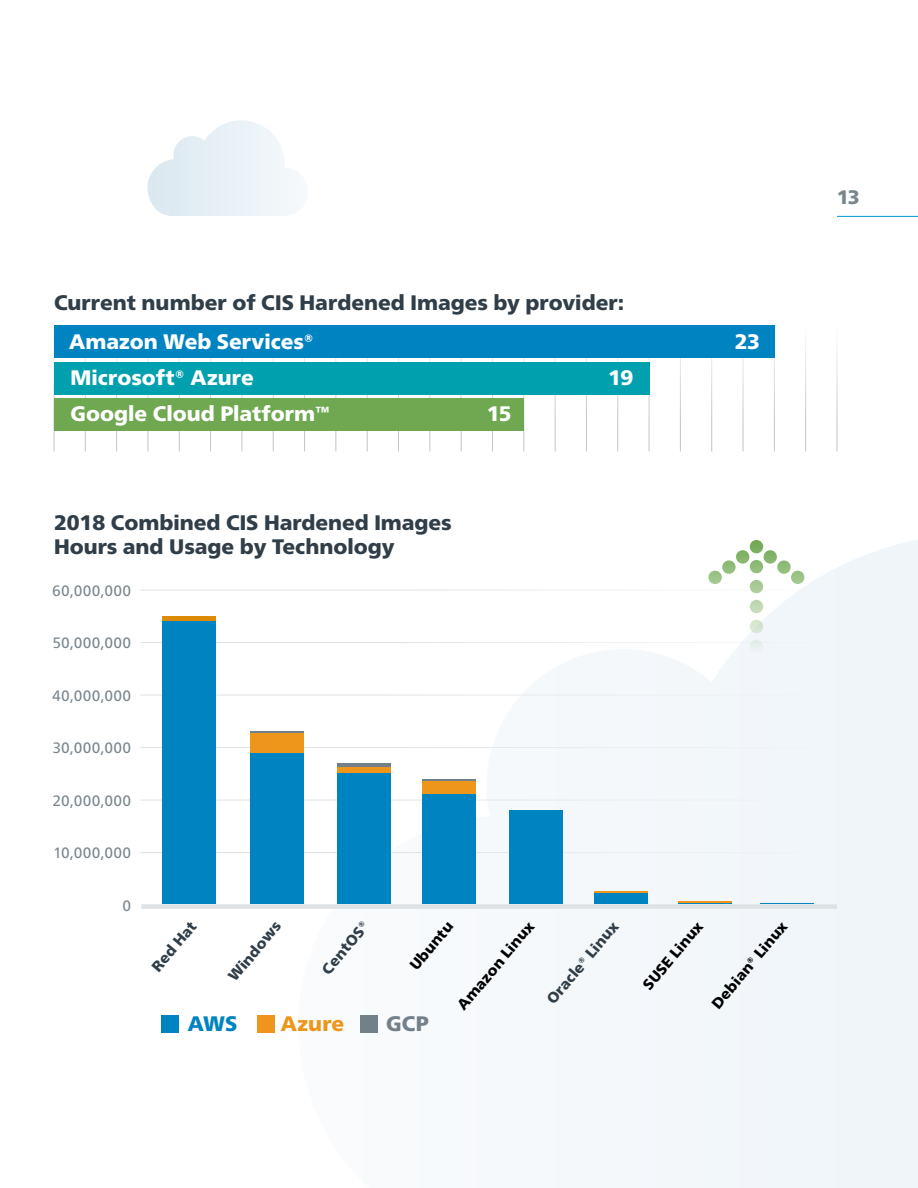
<style>
.page{position:relative;width:918px;height:1188px;background:#fff}
.page>*{position:absolute;margin:0;border:0;box-sizing:border-box;transform-origin:0 0}
.t1{font:900 21px "Frutiger Neue LTW1 G";color:#303e49}
.t2{font:900 21px "Frutiger Neue LTW1 G";color:#fff}
.t3{font:900 21px "Frutiger Neue LTW1 G";letter-spacing:.005em;color:#ee961b}
.t4{font:900 21px "Frutiger Neue LTW1 G";color:#0083c1}
.t5{font:900 21px "Frutiger Neue LTW1 G";color:#72808a}
.t6{font:900 19.5px "Frutiger Neue LTW1 G";color:#79858d}
.t7{font:15px "Frutiger Neue LTW1 G";letter-spacing:.025em;color:#79858d}
.t8{font:900 15px "Frutiger Neue LTW1 G";color:#000}
.t9{font:900 15px "Frutiger Neue LTW1 G";color:#303e49}
.s1{font-size:16.5px}
</style>
<div class="page">
<hr style="left:837px;top:216px;width:81px;height:1px;background:#0097cf">
<svg style="left:298px;top:540px;width:620px;height:648px;fill:#f5f8fb"></svg>
<hr style="left:54px;top:324px;width:1px;height:127px;background:#bfc5c8">
<hr style="left:85px;top:324px;width:1px;height:127px;background:#bfc5c8">
<hr style="left:116px;top:324px;width:1px;height:127px;background:#bfc5c8">
<hr style="left:148px;top:324px;width:1px;height:127px;background:#bfc5c8">
<hr style="left:179px;top:324px;width:1px;height:127px;background:#bfc5c8">
<hr style="left:210px;top:324px;width:1px;height:127px;background:#bfc5c8">
<hr style="left:242px;top:324px;width:1px;height:127px;background:#bfc5c8">
<hr style="left:273px;top:324px;width:1px;height:127px;background:#bfc5c8">
<hr style="left:304px;top:324px;width:1px;height:127px;background:#bfc5c8">
<hr style="left:336px;top:324px;width:1px;height:127px;background:#bfc5c8">
<hr style="left:367px;top:324px;width:1px;height:127px;background:#bfc5c8">
<hr style="left:398px;top:324px;width:1px;height:127px;background:#bfc5c8">
<hr style="left:429px;top:324px;width:1px;height:127px;background:#bfc5c8">
<hr style="left:461px;top:324px;width:1px;height:127px;background:#bfc5c8">
<hr style="left:492px;top:324px;width:1px;height:127px;background:#bfc5c8">
<hr style="left:523px;top:324px;width:1px;height:127px;background:#bfc5c8">
<hr style="left:555px;top:324px;width:1px;height:127px;background:#bfc5c8">
<hr style="left:586px;top:324px;width:1px;height:127px;background:#bfc5c8">
<hr style="left:617px;top:324px;width:1px;height:127px;background:#bfc5c8">
<hr style="left:649px;top:324px;width:1px;height:127px;background:#bfc5c8">
<hr style="left:680px;top:324px;width:1px;height:127px;background:#bfc5c8">
<hr style="left:711px;top:324px;width:1px;height:127px;background:#bfc5c8">
<hr style="left:743px;top:324px;width:1px;height:127px;background:#bfc5c8">
<hr style="left:774px;top:324px;width:1px;height:127px;background:#bfc5c8">
<hr style="left:805px;top:324px;width:1px;height:127px;background:#bfc5c8">
<hr style="left:837px;top:324px;width:1px;height:127px;background:#bfc5c8">
<div style="left:54px;top:399px;width:470px;height:32px;background:#6fa851"></div>
<div style="left:54px;top:362px;width:595px;height:32px;background:#00a0af"></div>
<div style="left:54px;top:325px;width:720px;height:32px;background:#0083c1"></div>
<svg style="left:147px;top:120px;width:149px;height:96px"></svg>
<hr style="left:140px;top:590px;width:697px;height:1px;background:#dee2e4">
<hr style="left:140px;top:642px;width:697px;height:1px;background:#dee2e4">
<hr style="left:140px;top:695px;width:697px;height:1px;background:#dee2e4">
<hr style="left:140px;top:747px;width:697px;height:1px;background:#dee2e4">
<hr style="left:140px;top:800px;width:697px;height:1px;background:#dee2e4">
<hr style="left:140px;top:852px;width:697px;height:1px;background:#dee2e4">
<div style="left:141px;top:904px;width:696px;height:5px;background:#dee2e4"></div>
<div style="left:162px;top:619px;width:54px;height:285px;background:#0083c1"></div>
<hr style="left:162px;top:617px;width:54px;height:4px;background:#dc8a07">
<div style="left:250px;top:753px;width:54px;height:151px;background:#0083c1"></div>
<div style="left:337px;top:773px;width:54px;height:131px;background:#0083c1"></div>
<div style="left:422px;top:794px;width:54px;height:110px;background:#0083c1"></div>
<div style="left:509px;top:811px;width:54px;height:93px;background:#0083c1"></div>
<div style="left:594px;top:893px;width:54px;height:11px;background:#0083c1"></div>
<hr style="left:678px;top:903px;width:54px;height:1px;background:#0083c1">
<div style="left:250px;top:733px;width:54px;height:20px;background:#ee961b"></div>
<div style="left:337px;top:766px;width:54px;height:7px;background:#ee961b"></div>
<hr style="left:594px;top:892px;width:54px;height:1px;background:#ee961b">
<hr style="left:678px;top:902px;width:54px;height:1px;background:#ee961b">
<hr style="left:337px;top:763px;width:54px;height:3px;background:#72808a">
<hr style="left:250px;top:731px;width:54px;height:2px;background:#72808a">
<hr style="left:422px;top:779px;width:54px;height:2px;background:#72808a">
<div style="left:422px;top:781px;width:54px;height:13px;background:#ee961b"></div>
<div style="left:162px;top:1015px;width:17px;height:18px;background:#0083c1"></div>
<div style="left:257px;top:1015px;width:17px;height:18px;background:#ee961b"></div>
<div style="left:361px;top:1015px;width:17px;height:17px;background:#72808a"></div>
<svg style="left:708px;top:540px;width:96px;height:113px"></svg>
<hr style="left:760px;top:903px;width:54px;height:1px;background:#0083c1">
<p class="t1" style="left:54px;top:290px;width:572px">Current number of CIS Hardened Images by provider:</p>
<p class="t2" style="left:69px;top:329px;width:246px">Amazon Web Services®</p>
<p class="t2" style="left:735px;top:329px;width:27px">23</p>
<p class="t2" style="left:70px;top:365px;width:185px">Microsoft® Azure</p>
<p class="t2" style="left:609px;top:365px;width:26px">19</p>
<p class="t2" style="left:70px;top:401px;width:262px">Google Cloud Platform<span class="s1">™</span></p>
<p class="t2" style="left:487px;top:401px;width:26px">15</p>
<p class="t1" style="left:54px;top:510px;width:399px">2018 Combined CIS Hardened Images</p>
<p class="t1" style="left:54px;top:534px;width:342px">Hours and Usage by Technology</p>
<p class="t7" style="left:52px;top:582px;width:80px">60,000,000</p>
<p class="t7" style="left:52px;top:634px;width:80px">50,000,000</p>
<p class="t7" style="left:52px;top:687px;width:81px">40,000,000</p>
<p class="t7" style="left:52px;top:739px;width:80px">30,000,000</p>
<p class="t7" style="left:53px;top:792px;width:80px">20,000,000</p>
<p class="t7" style="left:53px;top:844px;width:80px">10,000,000</p>
<p class="t7" style="left:123px;top:897px;width:10px">0</p>
<p class="t9" style="left:148px;top:964px;width:62px;rotate:-50deg">Red Hat</p>
<p class="t9" style="left:224px;top:973px;width:74px;rotate:-50deg">Windows</p>
<p class="t9" style="left:318px;top:966px;width:65px;rotate:-50deg">CentOS®</p>
<p class="t8" style="left:406px;top:962px;width:60px;rotate:-50deg">Ubuntu</p>
<p class="t8" style="left:453px;top:1002px;width:112px;rotate:-50deg">Amazon Linux</p>
<p class="t9" style="left:543px;top:996px;width:104px;rotate:-50deg">Oracle® Linux</p>
<p class="t8" style="left:639px;top:982px;width:86px;rotate:-50deg">SUSE Linux</p>
<p class="t8" style="left:708px;top:1001px;width:110px;rotate:-50deg">Debian® Linux</p>
<p class="t4" style="left:188px;top:1011px;width:51px">AWS</p>
<p class="t3" style="left:281px;top:1011px;width:65px">Azure</p>
<p class="t5" style="left:386px;top:1011px;width:44px">GCP</p>
<p class="t6" style="left:837px;top:185px;width:24px">13</p>
</div>
